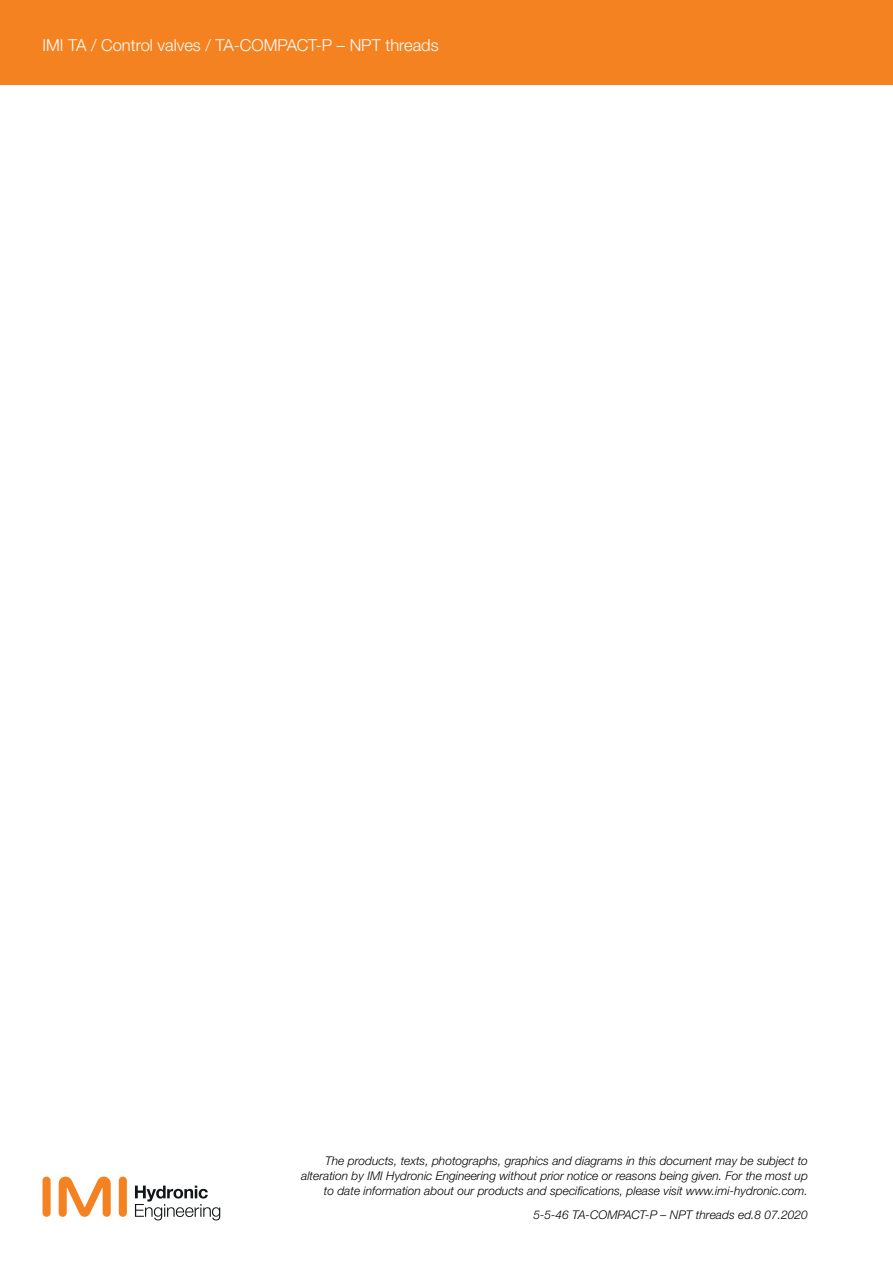
<style>
.page{position:relative;width:893px;height:1263px;background:#fff}
.page>*{position:absolute;margin:0;border:0;box-sizing:border-box;transform-origin:0 0}
.t1{font:300 16.5px "Helvetica Neue LTW1 G";color:#fff}
.t2{font:italic 300 12px/15px "Helvetica Neue LT Std";color:#000;text-align:right}
.t3{font:italic 300 12px "Helvetica Neue LTW1 G";color:#000}
</style>
<div class="page">
<div style="left:119px;top:1176px;width:8px;height:41px;background:#f58220;border-radius:4px"></div>
<div style="left:43px;top:1176px;width:8px;height:41px;background:#f58220;border-radius:4px"></div>
<svg style="left:59px;top:1176px;width:52px;height:41px"></svg>
<svg style="left:135px;top:1185px;width:85px;height:35px"></svg>
<div style="left:0;top:0;width:893px;height:85px;background:#f58220"></div>
<h1 class="t1" style="left:43px;top:35px;width:398px">IMI TA / Control valves / TA-COMPACT-P – NPT threads</h1>
<p class="t2" style="left:301px;top:1153px;width:508px">The products, texts, photographs, graphics and diagrams in this document may be subject to alteration by IMI Hydronic Engineering without prior notice or reasons being given. For the most up to date information about our products and specifications, please visit www.imi-hydronic.com.</p>
<p class="t3" style="left:533px;top:1207px;width:276px">5-5-46 TA-COMPACT-P – NPT threads ed.8 07.2020</p>
</div>
